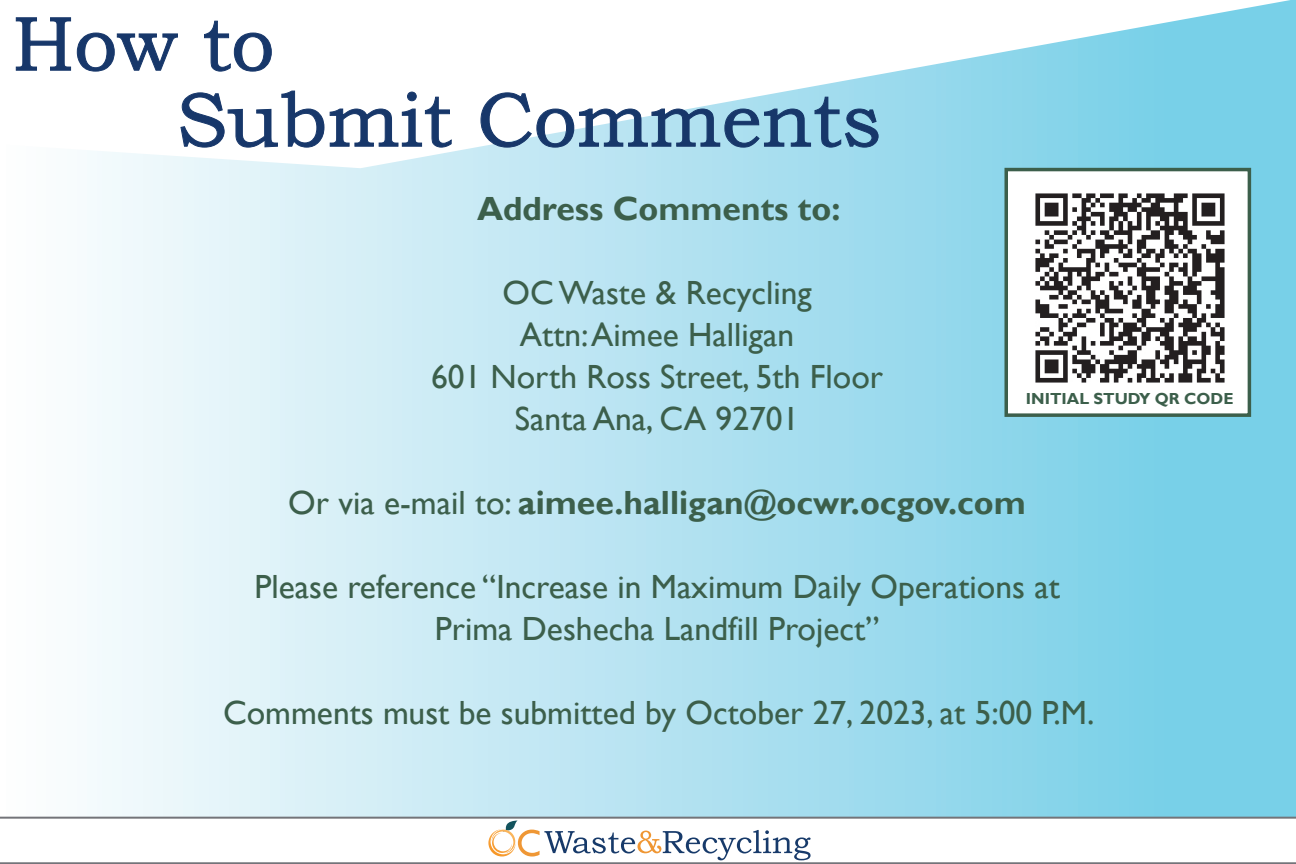
<style>
.page{position:relative;width:1296px;height:864px;background:#fff}
.page>*{position:absolute;margin:0;border:0;box-sizing:border-box;transform-origin:0 0}
.t1{font:77px/76px "Bookman Old Style";color:#17376a}
.t2{font:33.5px/42px "Gill Sans";color:#3c5f4b;text-align:center}
.t3{font:700 33.5px "Gill Sans";color:#3c5f4b}
.t4{font:700 16px "Gill Sans";color:#3c5f4b}
.s1{font-weight:400}
</style>
<div class="page">
<div style="left:0;top:0;width:1296px;height:864px;background:linear-gradient(to right,#fefdfe,#6ecbe6)"></div>
<svg style="left:0;top:0;width:1291px;height:168px"></svg>
<svg style="left:0;top:817px;width:1296px;height:47px"></svg>
<svg style="left:488px;top:821px;width:323px;height:39px"></svg>
<div style="left:1005px;top:168px;width:246px;height:249px;background:#fff;border:4px solid #3c5f4b"></div>
<svg style="left:16px;top:17px;width:55px;height:54px"></svg>
<svg style="left:77px;top:33px;width:101px;height:39px"></svg>
<svg style="left:204px;top:21px;width:68px;height:51px"></svg>
<svg style="left:180px;top:91px;width:144px;height:57px"></svg>
<svg style="left:330px;top:92px;width:122px;height:56px"></svg>
<svg style="left:480px;top:92px;width:399px;height:56px"></svg>
<img style="left:1035px;top:193px;width:190px;height:190px">
<h1 class="t1" style="left:177px;top:6px;width:707px;text-indent:-164px">How to<br>Submit Comments</h1>
<p class="t3" style="left:477px;top:189px;width:365px">Address Comments to:</p>
<p class="t2" style="left:431px;top:273px;width:454px">OC Waste &amp; Recycling<br>Attn: Aimee Halligan<br>601 North Ross Street, 5th Floor<br>Santa Ana, CA 92701</p>
<p class="t4" style="left:1026px;top:389px;width:209px">INITIAL STUDY QR CODE</p>
<p class="t3" style="left:288px;top:483px;width:739px"><span class="s1">Or via e-mail to:</span> aimee.halligan@ocwr.ocgov.com</p>
<p class="t2" style="left:254px;top:567px;width:807px">Please reference “Increase in Maximum Daily Operations at<br>Prima Deshecha Landfill Project”</p>
<p class="t2" style="left:223px;top:693px;width:873px">Comments must be submitted by October 27, 2023, at 5:00 P.M.</p>
</div>
